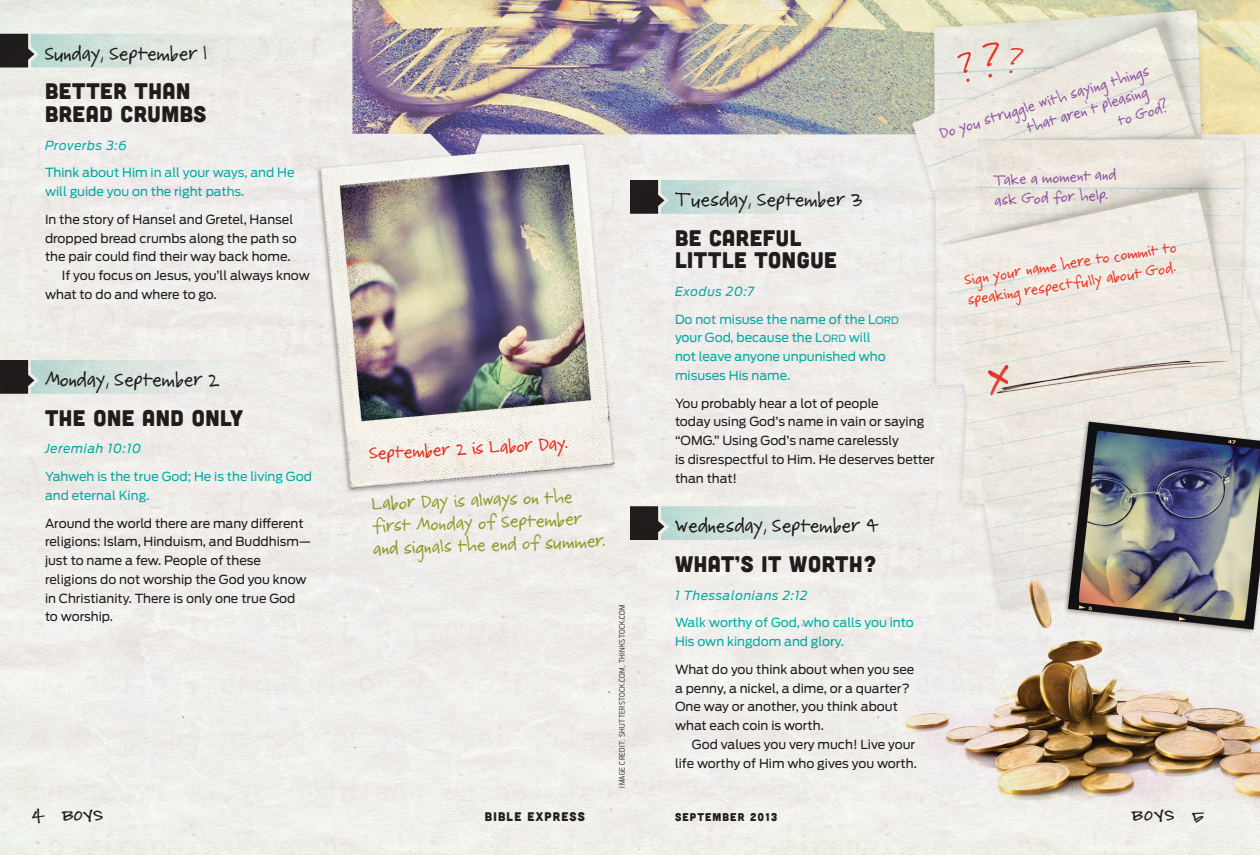
<style>
.page{position:relative;width:1260px;height:855px;background:#fff}
.page>*{position:absolute;margin:0;border:0;box-sizing:border-box;transform-origin:0 0}
.t1{font:30px "Pea Neat Freak";color:#ef3122}
.t2{font:22.5px/22.5px "Cubano";letter-spacing:.025em;color:#231f20}
.t3{font:16.25px "Pea Neat Freak";letter-spacing:.05em;color:#231f20}
.t4{font:15px/22.5px "Pea Neat Freak";color:#9ba62d}
.t5{font:15px "Pea Neat Freak";color:#ef3122}
.t6{font:12.5px/18.8px "Antenna";color:#231f20}
.t7{font:12.5px/18.8px "Antenna";color:#04b8b2}
.t8{font:12.5px/20px "Pea Neat Freak";color:#8e52a1}
.t9{font:12.5px/20px "Pea Neat Freak";color:#ef3122}
.t10{font:italic 12.5px "Antenna";letter-spacing:.05em;color:#04b8b2}
.t11{font:12.5px "Cubano";letter-spacing:.1em;color:#231f20}
.t12{font:11.25px "Cubano";letter-spacing:.1em;color:#231f20}
.t13{font:11.25px "Pea Sarahloo";letter-spacing:.08em;color:#231f20}
.t14{font:300 7.5px "Antenna Cond";letter-spacing:.05em;color:#231f20}
.s1{font-family:"Antenna Regular SC800"}
.s2{font-family:"Antenna Regular SC800";font-size:10px}
</style>
<div class="page">
<img style="left:0;top:0;width:1260px;height:855px">
<svg style="left:0;top:34px;width:315px;height:34px;background:#cad3cd"></svg>
<svg style="left:630px;top:180px;width:315px;height:34px;background:#cbd2cf"></svg>
<svg style="left:0;top:360px;width:315px;height:34px;background:#ccd3cf"></svg>
<svg style="left:630px;top:506px;width:315px;height:34px;background:#ccd3cf"></svg>
<svg style="left:957px;top:52px;width:19px;height:31px"></svg>
<svg style="left:1005px;top:46px;width:19px;height:29px"></svg>
<h3 class="t3" style="left:45px;top:47px;width:163px">Sunday, September 1</h3>
<h2 class="t2" style="left:45px;top:79px;width:163px">BETTER THAN<br>BREAD CRUMBS</h2>
<p class="t10" style="left:45px;top:138px;width:84px">Proverbs 3:6</p>
<p class="t7" style="left:45px;top:163px;width:251px">Think about Him in all your ways, and He will guide you on the right paths.</p>
<p class="t6" style="left:45px;top:210px;width:250px">In the story of Hansel and Gretel, Hansel</p>
<p class="t6" style="left:45px;top:229px;width:253px">dropped bread crumbs along the path so</p>
<p class="t6" style="left:45px;top:247px;width:247px">the pair could find their way back home.</p>
<p class="t6" style="left:62px;top:266px;width:249px">If you focus on Jesus, you’ll always know</p>
<p class="t6" style="left:45px;top:285px;width:173px">what to do and where to go.</p>
<h3 class="t3" style="left:45px;top:374px;width:176px">Monday, September 2</h3>
<h2 class="t2" style="left:45px;top:405px;width:200px">THE ONE AND ONLY</h2>
<p class="t10" style="left:45px;top:441px;width:98px">Jeremiah 10:10</p>
<p class="t7" style="left:45px;top:467px;width:269px">Yahweh is the true God; He is the living God and eternal King.</p>
<p class="t6" style="left:45px;top:514px;width:267px">Around the world there are many different religions: Islam, Hinduism, and Buddhism— just to name a few. People of these religions do not worship the God you know in Christianity. There is only one true God to worship.</p>
<p class="t5" style="left:369px;top:448px;width:200px;rotate:-3deg">September 2 is Labor Day.</p>
<p class="t4" style="left:372px;top:495px;width:233px;rotate:-2deg">Labor Day is always on the first Monday of September and signals the end of summer.</p>
<p class="t14" style="left:618px;top:788px;width:185px;rotate:-90deg">image credit: Shutterstock.com, thinkstock.com</p>
<p class="t1" style="left:983px;top:53px;width:19px">?</p>
<p class="t8" style="left:938px;top:126px;width:219px;rotate:-17deg">Do you struggle with saying things</p>
<p class="t8" style="left:1025px;top:120px;width:127px;rotate:-17deg">that aren’t pleasing</p>
<p class="t8" style="left:1116px;top:114px;width:53px;rotate:-17deg">to God?</p>
<h3 class="t3" style="left:675px;top:194px;width:189px">Tuesday, September 3</h3>
<h2 class="t2" style="left:675px;top:225px;width:163px">BE CAREFUL<br>LITTLE TONGUE</h2>
<p class="t10" style="left:675px;top:284px;width:81px">Exodus 20:7</p>
<p class="t7" style="left:675px;top:310px;width:225px">Do not misuse the name of the <span class="s1">L</span><span class="s2">ORD </span>your God, because the <span class="s1">L</span><span class="s2">ORD</span> will<br>not leave anyone unpunished who misuses His name.</p>
<p class="t6" style="left:675px;top:394px;width:261px">You probably hear a lot of people<br>today using God’s name in vain or saying “OMG.” Using God’s name carelessly<br>is disrespectful to Him. He deserves better than that!</p>
<h3 class="t3" style="left:675px;top:520px;width:205px">Wednesday, September 4</h3>
<h2 class="t2" style="left:675px;top:552px;width:203px">WHAT’S IT WORTH?</h2>
<p class="t10" style="left:675px;top:588px;width:134px">1 Thessalonians 2:12</p>
<p class="t7" style="left:675px;top:613px;width:240px">Walk worthy of God, who calls you into<br>His own kingdom and glory.</p>
<p class="t6" style="left:675px;top:660px;width:241px">What do you think about when you see a penny, a nickel, a dime, or a quarter?<br>One way or another, you think about what each coin is worth.</p>
<p class="t6" style="left:675px;top:735px;width:243px;text-align:right">God values you very much! Live your life worthy of Him who gives you worth.</p>
<p class="t8" style="left:994px;top:173px;width:124px;rotate:-3deg">Take a moment and ask God for help.</p>
<p class="t9" style="left:964px;top:272px;width:215px;rotate:-9deg">Sign your name here to commit to speaking respectfully about God.</p>
<p class="t13" style="left:32px;top:811px;width:15px">4</p>
<p class="t13" style="left:62px;top:811px;width:43px">BOYS</p>
<p class="t11" style="left:485px;top:809px;width:102px">BIBLE EXPRESS</p>
<p class="t12" style="left:675px;top:810px;width:104px">SEPTEMBER 2013</p>
<p class="t13" style="left:1132px;top:811px;width:44px">BOYS</p>
<p class="t13" style="left:1192px;top:811px;width:13px">5</p>
</div>
